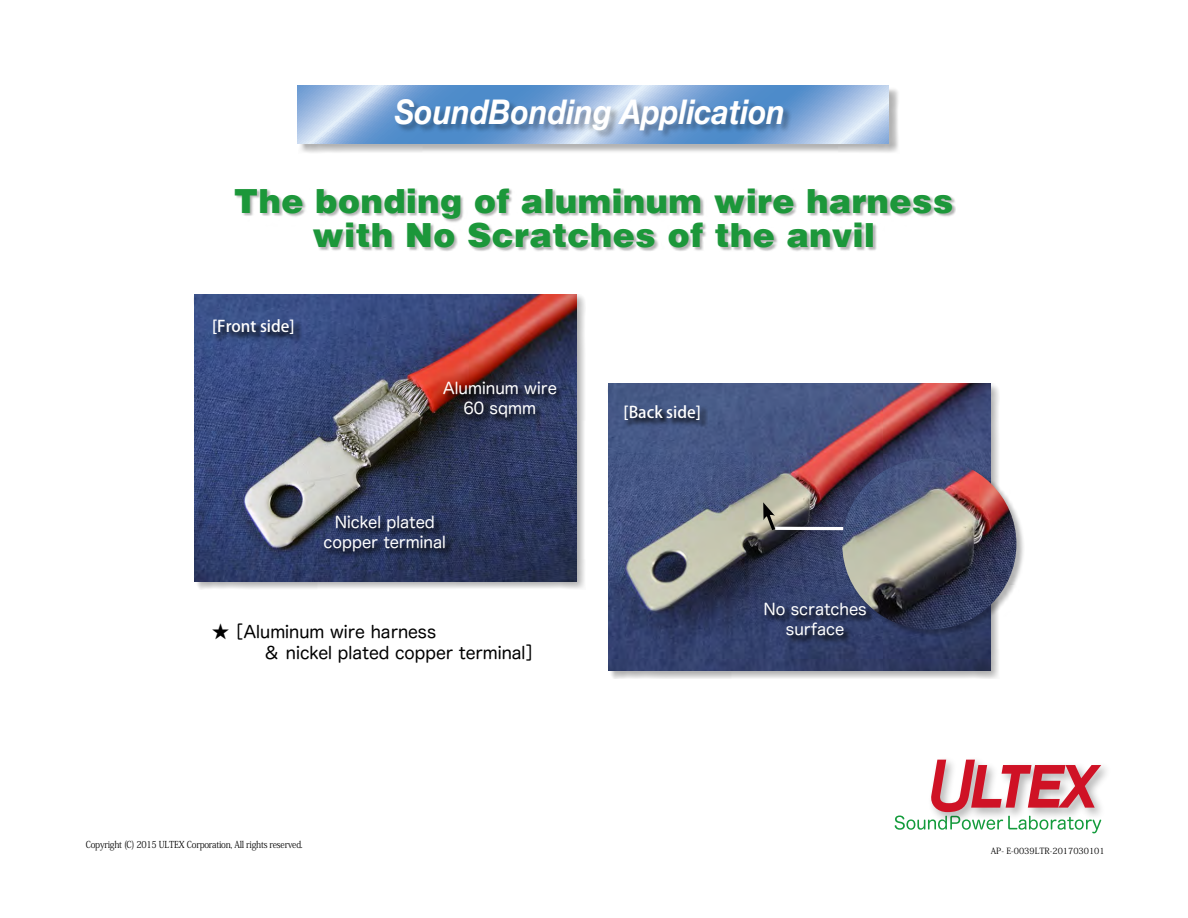
<style>
.page{position:relative;width:1188px;height:918px;background:#fff}
.page>*{position:absolute;margin:0;border:0;box-sizing:border-box;transform-origin:0 0}
.t1{font:900 34.05px/34px "Helvetica";color:#1c973a;text-align:center}
.t2{font:italic 700 34.05px "Helvetica Neue";color:#fff;scale:.9 1}
.t3{font:16.95px/21.3px "Hira Maru Pro N W4";color:#000}
.t4{font:15.9px/20.2px "Hira Maru Pro W4";color:#fff;text-align:center}
.t5{font:500 15.9px "Koz Go Pro";color:#fff}
.t6{font:9.6px "Koz Min Std";letter-spacing:-.025em;color:#000;scale:.9 1}
.t7{font:8.55px "Koz Min Std";color:#000}
.s1{font-family:"Hira Min Pro W3"}
</style>
<div class="page">
<div style="left:235px;top:189px;width:721px;height:63px;background:#000;opacity:.3"></div>
<div style="left:194px;top:294px;width:392px;height:296px;background:#000;opacity:.3"></div>
<img style="left:194px;top:294px;width:383px;height:287px">
<div style="left:607px;top:383px;width:393px;height:296px;background:#000;opacity:.3"></div>
<img style="left:608px;top:384px;width:383px;height:287px">
<div style="left:842px;top:458px;width:183px;height:181px;background:#000;opacity:.3"></div>
<img style="left:842px;top:459px;width:174px;height:171px">
<div style="left:299px;top:87px;width:601px;height:67px;background:#000;opacity:.3"></div>
<svg style="left:297px;top:85px;width:592px;height:58px;background:#90b3dd"></svg>
<div style="left:394px;top:99px;width:398px;height:40px;background:#000;opacity:.3"></div>
<div style="left:928px;top:756px;width:184px;height:68px;background:#000;opacity:.3"></div>
<svg style="left:895px;top:760px;width:206px;height:73px"></svg>
<hr style="left:775px;top:527px;width:68px;height:3px;background:#fff">
<svg style="left:763px;top:502px;width:15px;height:32px"></svg>
<svg style="left:443px;top:381px;width:122px;height:46px;background:#2e2b43"></svg>
<svg style="left:765px;top:603px;width:110px;height:41px;background:#2d395f"></svg>
<svg style="left:213px;top:318px;width:89px;height:24px;background:#314472"></svg>
<svg style="left:324px;top:515px;width:129px;height:45px;background:#253054"></svg>
<svg style="left:625px;top:405px;width:83px;height:23px;background:#38486d"></svg>
<h1 class="t2" style="left:395px;top:85px;width:435px">SoundBonding Application</h1>
<h1 class="t1" style="left:234px;top:184px;width:721px">The bonding of aluminum wire harness with No Scratches of the anvil</h1>
<p class="t5" style="left:212px;top:316px;width:84px">[Front side]</p>
<p class="t4" style="left:443px;top:377px;width:116px">Aluminum wire<br>60 sqmm</p>
<p class="t4" style="left:324px;top:511px;width:124px">Nickel plated copper terminal</p>
<p class="t3" style="left:263px;top:620px;width:281px;text-indent:-51px"><span class="s1">★</span> ［Aluminum wire harness<br>＆ nickel plated copper terminal］</p>
<p class="t5" style="left:624px;top:402px;width:79px">[Back side]</p>
<p class="t4" style="left:763px;top:598px;width:105px">No scratches surface</p>
<p class="t6" style="left:86px;top:839px;width:243px">Copyright (C) 2015 ULTEX Corporation, All rights reserved.</p>
<p class="t7" style="left:991px;top:846px;width:115px">AP- E-0039LTR-2017030101</p>
</div>
